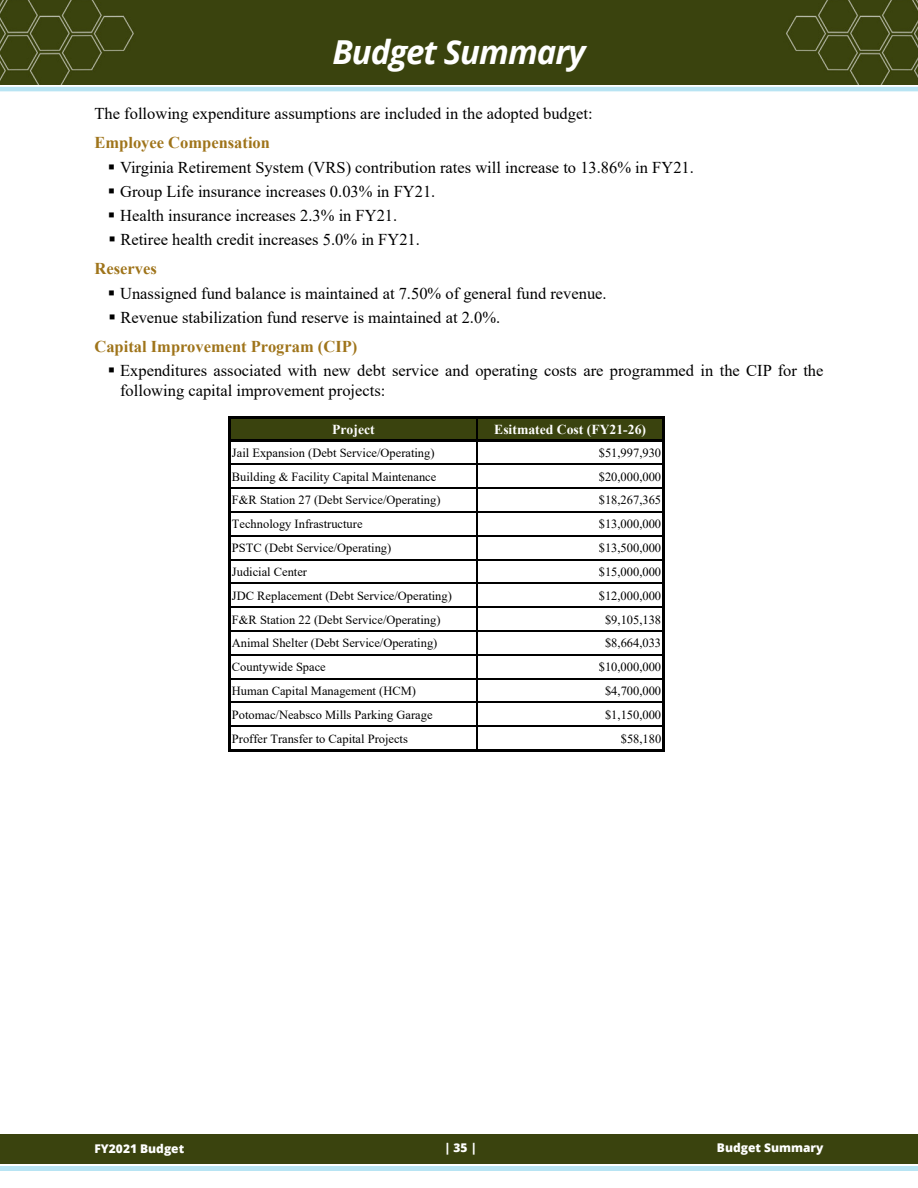
<style>
.page{position:relative;width:918px;height:1188px;background:#fff}
.page>*{position:absolute;margin:0;border:0;box-sizing:border-box;transform-origin:0 0}
.t1{font:italic 700 33px "Open Sans";letter-spacing:-.03em;color:#fff}
.t2{font:16.5px/28.8px "Times New Roman";color:#000}
.t3{font:700 16.5px "Times New Roman";color:#9f741a}
.t4{font:700 13.65px "Times New Roman";color:#fff}
.t5{font:12.45px "Times New Roman";color:#000}
.t6{font:800 12px "Open Sans";color:#fff}
.s1{font-weight:700;color:#9f741a}
</style>
<div class="page">
<div style="left:0;top:0;width:918px;height:85px;background:#3a430e"></div>
<hr style="left:0;top:87px;width:918px;height:4px;background:#b8e4f3">
<hr style="left:0;top:1166px;width:918px;height:4px;background:#b8e4f3">
<div style="left:0;top:1134px;width:918px;height:30px;background:#3a430e"></div>
<div style="left:230px;top:418px;width:434px;height:22px;background:#3a430e"></div>
<svg style="left:476px;top:418px;width:1px;height:21px"></svg>
<hr style="left:229px;top:416px;width:2px;height:335px;background:#000">
<hr style="left:476px;top:442px;width:1px;height:307px;background:#000">
<hr style="left:662px;top:418px;width:3px;height:333px;background:#000">
<hr style="left:231px;top:416px;width:434px;height:2px;background:#000">
<hr style="left:231px;top:439px;width:434px;height:3px;background:#000">
<hr style="left:231px;top:464px;width:431px;height:1px;background:#000">
<hr style="left:231px;top:487px;width:431px;height:2px;background:#000">
<hr style="left:231px;top:511px;width:431px;height:1px;background:#000">
<hr style="left:231px;top:535px;width:431px;height:1px;background:#000">
<hr style="left:231px;top:559px;width:431px;height:1px;background:#000">
<hr style="left:231px;top:583px;width:431px;height:1px;background:#000">
<hr style="left:231px;top:607px;width:431px;height:1px;background:#000">
<hr style="left:231px;top:630px;width:431px;height:2px;background:#000">
<hr style="left:231px;top:654px;width:431px;height:1px;background:#000">
<hr style="left:231px;top:678px;width:431px;height:1px;background:#000">
<hr style="left:231px;top:702px;width:431px;height:1px;background:#000">
<hr style="left:231px;top:726px;width:431px;height:1px;background:#000">
<hr style="left:231px;top:749px;width:434px;height:2px;background:#000">
<h1 class="t1" style="left:332px;top:29px;width:255px">Budget Summary</h1>
<p class="t2" style="left:94px;top:99px;width:500px">The following expenditure assumptions are included in the adopted budget:</p>
<p class="t3" style="left:94px;top:131px;width:177px">Employee Compensation</p>
<p class="t2" style="left:108px;top:152px;width:588px">▪ Virginia Retirement System (VRS) contribution rates will increase to 13.86% in FY21.</p>
<p class="t2" style="left:108px;top:176px;width:329px">▪ Group Life insurance increases 0.03% in FY21.</p>
<p class="t2" style="left:108px;top:201px;width:291px">▪ Health insurance increases 2.3% in FY21.</p>
<p class="t2" style="left:94px;top:225px;width:327px;text-indent:14px">▪ Retiree health credit increases 5.0% in FY21.<br><span class="s1">Reserves</span></p>
<p class="t2" style="left:108px;top:278px;width:500px">▪ Unassigned fund balance is maintained at 7.50% of general fund revenue.</p>
<p class="t2" style="left:94px;top:302px;width:407px;text-indent:14px">▪ Revenue stabilization fund reserve is maintained at 2.0%.<br><span class="s1">Capital Improvement Program (CIP)</span></p>
<p class="t2" style="left:120px;top:360px;width:705px;line-height:19.8px;text-indent:-12px">▪ Expenditures associated with new debt service and operating costs are programmed in the CIP for the following capital improvement projects:</p>
<p class="t4" style="left:332px;top:419px;width:44px">Project</p>
<p class="t4" style="left:494px;top:419px;width:153px">Esitmated Cost (FY21-26)</p>
<p class="t5" style="left:232px;top:444px;width:204px">Jail Expansion (Debt Service/Operating)</p>
<p class="t5" style="left:599px;top:444px;width:64px">$51,997,930</p>
<p class="t5" style="left:232px;top:468px;width:206px">Building &amp; Facility Capital Maintenance</p>
<p class="t5" style="left:599px;top:468px;width:64px">$20,000,000</p>
<p class="t5" style="left:232px;top:491px;width:210px">F&amp;R Station 27 (Debt Service/Operating)</p>
<p class="t5" style="left:599px;top:491px;width:64px">$18,267,365</p>
<p class="t5" style="left:232px;top:515px;width:132px">Technology Infrastructure</p>
<p class="t5" style="left:599px;top:515px;width:64px">$13,000,000</p>
<p class="t5" style="left:232px;top:539px;width:161px">PSTC (Debt Service/Operating)</p>
<p class="t5" style="left:599px;top:539px;width:64px">$13,500,000</p>
<p class="t5" style="left:232px;top:563px;width:77px">Judicial Center</p>
<p class="t5" style="left:599px;top:563px;width:64px">$15,000,000</p>
<p class="t5" style="left:232px;top:587px;width:221px">JDC Replacement (Debt Service/Operating)</p>
<p class="t5" style="left:599px;top:587px;width:64px">$12,000,000</p>
<p class="t5" style="left:232px;top:611px;width:210px">F&amp;R Station 22 (Debt Service/Operating)</p>
<p class="t5" style="left:605px;top:611px;width:58px">$9,105,138</p>
<p class="t5" style="left:232px;top:634px;width:207px">Animal Shelter (Debt Service/Operating)</p>
<p class="t5" style="left:605px;top:634px;width:58px">$8,664,033</p>
<p class="t5" style="left:232px;top:658px;width:95px">Countywide Space</p>
<p class="t5" style="left:599px;top:658px;width:64px">$10,000,000</p>
<p class="t5" style="left:232px;top:682px;width:185px">Human Capital Management (HCM)</p>
<p class="t5" style="left:605px;top:682px;width:58px">$4,700,000</p>
<p class="t5" style="left:232px;top:706px;width:202px">Potomac/Neabsco Mills Parking Garage</p>
<p class="t5" style="left:605px;top:706px;width:58px">$1,150,000</p>
<p class="t5" style="left:232px;top:730px;width:177px">Proffer Transfer to Capital Projects</p>
<p class="t5" style="left:621px;top:730px;width:42px">$58,180</p>
<p class="t6" style="left:94px;top:1140px;width:91px">FY2021 Budget</p>
<p class="t6" style="left:444px;top:1139px;width:34px">| 35 |</p>
<p class="t6" style="left:717px;top:1138px;width:108px">Budget Summary</p>
</div>
